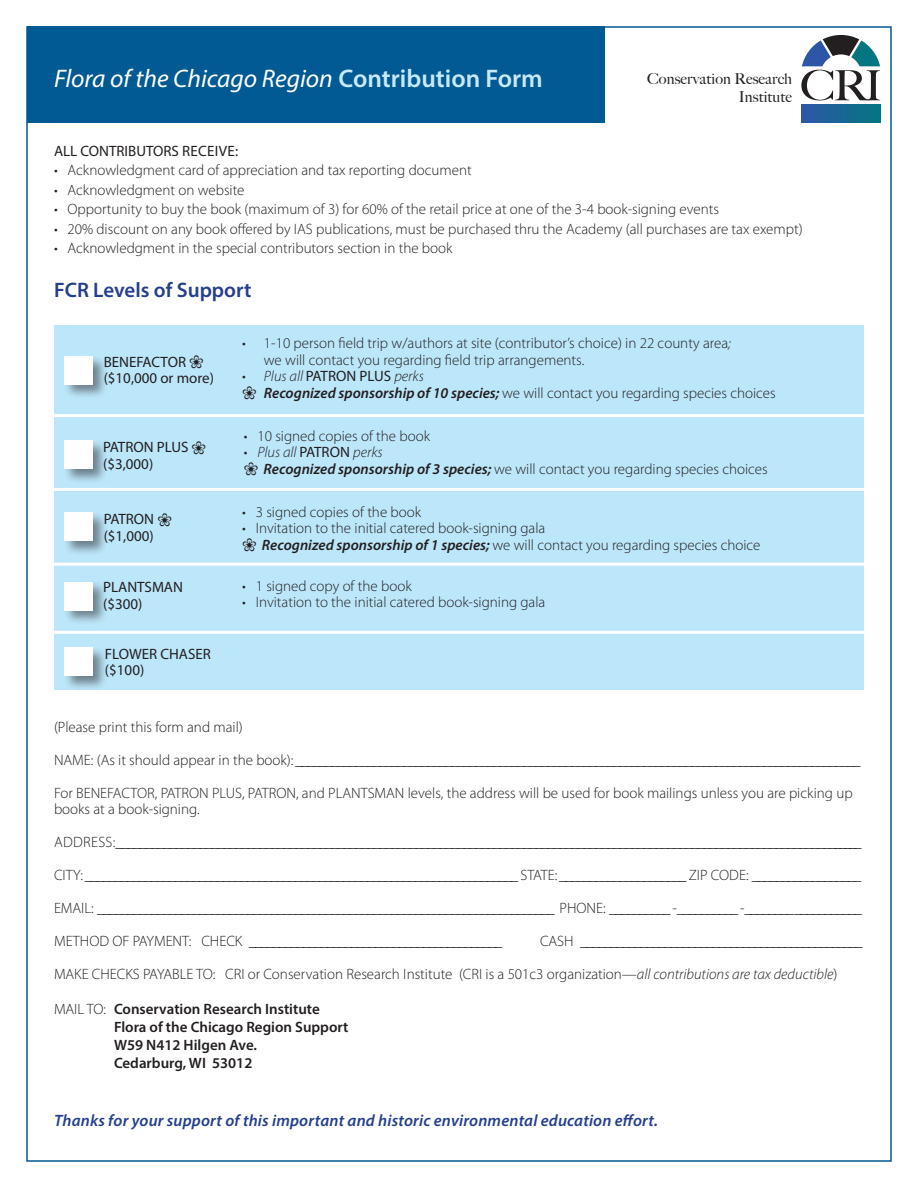
<style>
.page{position:relative;width:918px;height:1188px;background:#fff}
.page>*{position:absolute;margin:0;border:0;box-sizing:border-box;transform-origin:0 0}
.t1{font:italic 25.5px "Myriad Pro";color:#fff}
.t2{font:600 21px "Myriad Pro";color:#253f8e}
.t3{font:italic 600 16.5px "Myriad Pro";letter-spacing:.01em;color:#253f8e}
.t4{font:300 15px/16.5px "Myriad Pro";color:#231f20}
.t5{font:300 15px "Myriad Pro";letter-spacing:.02em;color:#231f20}
.t6{font:15px/16.5px "Myriad Pro";color:#231f20}
.t7{font:600 15px "Myriad Pro";color:#231f20}
.t8{font:500 15px "Big Caslon";letter-spacing:.01em;color:#231f20}
.t9{font:italic 300 15px "Myriad Pro";color:#231f20}
.s1{font-weight:600;font-style:normal;color:#c6eafa}
.s2{font-style:italic}
.s3{font-weight:400}
.s4{font-weight:600;font-style:italic}
.s5{font-style:normal}
.s6{font-weight:400;font-style:normal}
.s7{font-weight:300}
</style>
<div class="page">
<div style="left:27px;top:26px;width:578px;height:97px;background:#015a94"></div>
<div style="left:802px;top:104px;width:78px;height:19px;background:linear-gradient(to right,#2d57a6,#057583)"></div>
<svg style="left:801px;top:35px;width:79px;height:65px"></svg>
<div style="left:54px;top:325px;width:810px;height:365px;background:#bce6fa"></div>
<div style="left:63px;top:355px;width:45px;height:45px;background:#231f20;opacity:.5"></div>
<div style="left:65px;top:356px;width:28px;height:28px;background:#fff"></div>
<hr style="left:49px;top:414px;width:828px;height:3px;background:#fff">
<div style="left:63px;top:439px;width:45px;height:45px;background:#231f20;opacity:.5"></div>
<div style="left:65px;top:441px;width:28px;height:28px;background:#fff"></div>
<div style="left:63px;top:511px;width:45px;height:45px;background:#231f20;opacity:.5"></div>
<div style="left:65px;top:513px;width:28px;height:28px;background:#fff"></div>
<hr style="left:45px;top:488px;width:842px;height:3px;background:#fff">
<div style="left:63px;top:581px;width:45px;height:44px;background:#231f20;opacity:.5"></div>
<div style="left:65px;top:582px;width:28px;height:28px;background:#fff"></div>
<hr style="left:40px;top:563px;width:842px;height:3px;background:#fff">
<div style="left:63px;top:646px;width:45px;height:45px;background:#231f20;opacity:.5"></div>
<div style="left:65px;top:648px;width:28px;height:28px;background:#fff"></div>
<hr style="left:40px;top:631px;width:842px;height:3px;background:#fff">
<p class="t1" style="left:54px;top:63px;width:490px">Flora of the Chicago Region <span class="s1">Contribution Form</span></p>
<p class="t8" style="left:647px;top:70px;width:147px">Conservation Research</p>
<p class="t8" style="left:739px;top:88px;width:55px">Institute</p>
<p class="t6" style="left:54px;top:142px;width:186px">ALL CONTRIBUTORS RECEIVE:</p>
<p class="t4" style="left:54px;top:162px;width:419px">• Acknowledgment card of appreciation and tax reporting document</p>
<p class="t4" style="left:54px;top:182px;width:192px">• Acknowledgment on website</p>
<p class="t4" style="left:54px;top:201px;width:667px">• Opportunity to buy the book (maximum of 3) for 60% of the retail price at one of the 3-4 book-signing events</p>
<p class="t4" style="left:54px;top:221px;width:750px">• 20% discount on any book offered by IAS publications, must be purchased thru the Academy (all purchases are tax exempt)</p>
<p class="t4" style="left:54px;top:240px;width:400px">• Acknowledgment in the special contributors section in the book</p>
<p class="t2" style="left:54px;top:276px;width:199px">FCR Levels of Support</p>
<p class="t6" style="left:104px;top:353px;width:112px">BENEFACTOR ❀ ($10,000 or more)</p>
<p class="t6" style="left:103px;top:439px;width:105px">PATRON PLUS ❀ ($3,000)</p>
<p class="t6" style="left:104px;top:511px;width:70px">PATRON ❀</p>
<p class="t6" style="left:104px;top:527px;width:52px">($1,000)</p>
<p class="t6" style="left:103px;top:579px;width:81px">PLANTSMAN ($300)</p>
<p class="t6" style="left:105px;top:645px;width:107px">FLOWER CHASER ($100)</p>
<p class="t4" style="left:264px;top:335px;width:469px;text-indent:-22px">• 1-10 person field trip w/authors at site (contributor’s choice) in 22 county area<span class="s2">; </span>we will contact you regarding field trip arrangements.</p>
<p class="t4" style="left:242px;top:368px;width:535px">• <span class="s2">Plus all</span> <span class="s3">PATRON PLUS</span> <span class="s2">perks<br></span>❀ <span class="s4">Recognized sponsorship of 10 species;</span> we will contact you regarding species choices</p>
<p class="t4" style="left:244px;top:427px;width:188px">• 10 signed copies of the book</p>
<p class="t9" style="left:244px;top:443px;width:140px"><span class="s5">•</span> Plus all <span class="s6">PATRON</span> perks</p>
<p class="t4" style="left:244px;top:460px;width:525px">❀ <span class="s4">Recognized sponsorship of 3 species;</span> we will contact you regarding species choices</p>
<p class="t4" style="left:242px;top:503px;width:180px">• 3 signed copies of the book</p>
<p class="t4" style="left:242px;top:520px;width:305px">• Invitation to the initial catered book-signing gala</p>
<p class="t4" style="left:242px;top:536px;width:520px">❀ <span class="s4">Recognized sponsorship of 1 species;</span> we will contact you regarding species choice</p>
<p class="t4" style="left:242px;top:577px;width:171px">• 1 signed copy of the book</p>
<p class="t4" style="left:242px;top:594px;width:305px">• Invitation to the initial catered book-signing gala</p>
<p class="t4" style="left:54px;top:718px;width:190px">(Please print this form and mail)</p>
<p class="t4" style="left:54px;top:751px;width:808px">NAME: (As it should appear in the book): ______________________________________________________________________________________________</p>
<p class="t4" style="left:54px;top:784px;width:800px">For BENEFACTOR, PATRON PLUS, PATRON, and PLANTSMAN levels, the address will be used for book mailings unless you are picking up books at a book-signing.</p>
<p class="t5" style="left:54px;top:833px;width:809px">ADDRESS:_____________________________________________________________________________________________________________________________</p>
<p class="t4" style="left:54px;top:867px;width:809px">CITY: ________________________________________________________________________ STATE: _____________________ ZIP CODE: __________________</p>
<p class="t4" style="left:54px;top:900px;width:809px">EMAIL: ____________________________________________________________________________ PHONE: __________ -__________ -________ ___________</p>
<p class="t4" style="left:54px;top:933px;width:450px">METHOD OF PAYMENT: CHECK __________________________________________</p>
<p class="t4" style="left:540px;top:933px;width:324px">CASH _______________________________________________</p>
<p class="t4" style="left:54px;top:966px;width:785px">MAKE CHECKS PAYABLE TO: CRI or Conservation Research Institute (CRI is a 501c3 organization—<span class="s2">all contributions are tax deductible</span>)</p>
<p class="t7" style="left:54px;top:999px;width:267px"><span class="s7">MAIL TO:</span> Conservation Research Institute</p>
<p class="t7" style="left:114px;top:1017px;width:236px">Flora of the Chicago Region Support</p>
<p class="t7" style="left:114px;top:1035px;width:145px">W59 N412 Hilgen Ave.</p>
<p class="t7" style="left:114px;top:1053px;width:140px">Cedarburg, WI 53012</p>
<p class="t3" style="left:54px;top:1110px;width:605px">Thanks for your support of this important and historic environmental education effort.</p>
</div>
